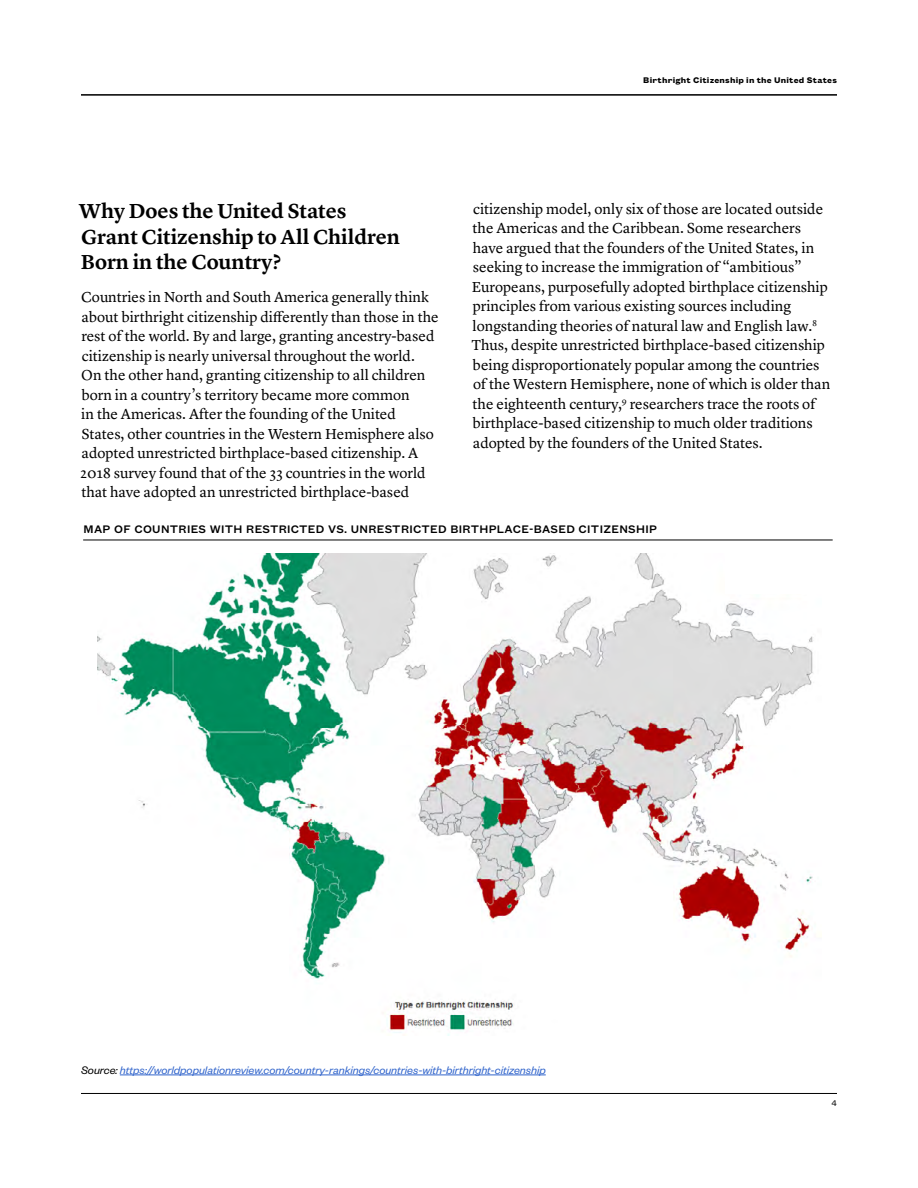
<style>
.page{position:relative;width:918px;height:1188px;background:#fff}
.page>*{position:absolute;margin:0;border:0;box-sizing:border-box;transform-origin:0 0}
.Subhead_2{font:600 21px/25.5px "Lyon Text";color:#000}
.Body_Text{font:15px/19.5px "Lyon Text";color:#000}
.Endnotes{font:italic 12px "Founders Grotesk";color:#36c}
.Graphic_Title{font:500 12px "Founders Grotesk Text";letter-spacing:.025em;color:#000}
.t1{font:700 9px "Founders Grotesk Text";letter-spacing:.02em;color:#000}
.t2{font:9px "Founders Grotesk Text";color:#000}
.s1{color:#000}
</style>
<div class="page">
<img style="left:97px;top:554px;width:716px;height:482px">
<div style="left:725px;top:515px;width:121px;height:79px;background:#fff"></div>
<hr style="left:83px;top:540px;width:750px;height:1px;background:#000">
<hr style="left:120px;top:1075px;width:426px;height:1px;background:#36c">
<hr style="left:81px;top:94px;width:756px;height:1px;background:#000">
<hr style="left:81px;top:1093px;width:756px;height:1px;background:#000">
<p class="t1" style="left:643px;top:73px;width:195px">Birthright Citizenship in the United States</p>
<p class="Subhead_2" style="left:79px;top:197px;width:323px">Why Does the United States<br>Grant Citizenship to All Children<br>Born in the Country?</p>
<p class="Body_Text" style="left:81px;top:286px;width:360px">Countries in North and South America generally think about birthright citizenship differently than those in the rest of the world. By and large, granting ancestry-based citizenship is nearly universal throughout the world.<br>On the other hand, granting citizenship to all children born in a country’s territory became more common<br>in the Americas. After the founding of the United States, other countries in the Western Hemisphere also adopted unrestricted birthplace-based citizenship. A 2018 survey found that of the 33 countries in the world that have adopted an unrestricted birthplace-based</p>
<p class="Body_Text" style="left:472px;top:198px;width:360px">citizenship model, only six of those are located outside the Americas and the Caribbean. Some researchers have argued that the founders of the United States, in seeking to increase the immigration of “ambitious” Europeans, purposefully adopted birthplace citizenship principles from various existing sources including longstanding theories of natural law and English law.<sup>8<br></sup>Thus, despite unrestricted birthplace-based citizenship being disproportionately popular among the countries of the Western Hemisphere, none of which is older than the eighteenth century,<sup>9</sup> researchers trace the roots of birthplace-based citizenship to much older traditions adopted by the founders of the United States.</p>
<p class="Graphic_Title" style="left:84px;top:521px;width:575px">MAP OF COUNTRIES WITH RESTRICTED VS. UNRESTRICTED BIRTHPLACE-BASED CITIZENSHIP</p>
<p class="Endnotes" style="left:81px;top:1063px;width:466px"><span class="s1">Source:</span> https://worldpopulationreview.com/country-rankings/countries-with-birthright-citizenship</p>
<p class="t2" style="left:832px;top:1097px;width:7px">4</p>
</div>
